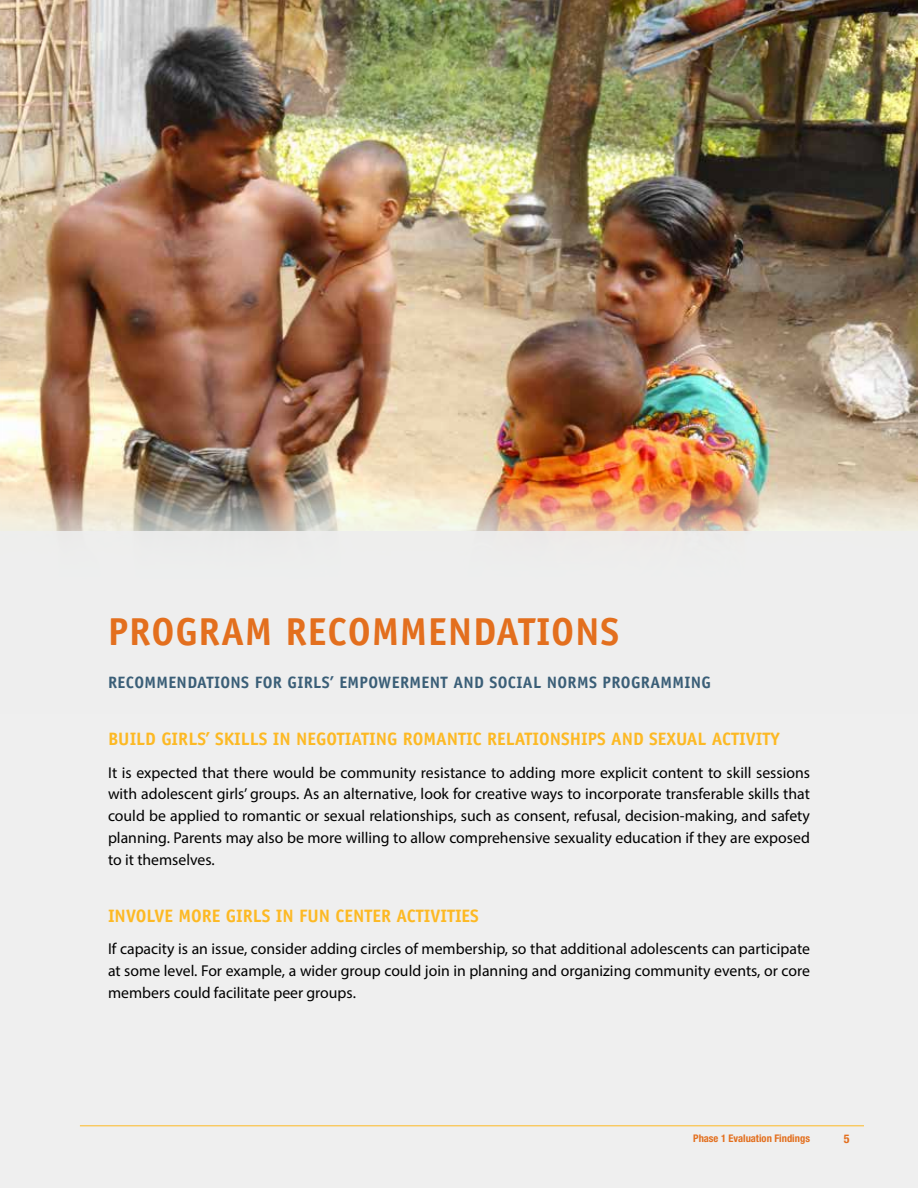
<style>
.page{position:relative;width:918px;height:1188px;background:#fff}
.page>*{position:absolute;margin:0;border:0;box-sizing:border-box;transform-origin:0 0}
.t1{font:700 39px "Officina Sans Std";letter-spacing:.02em;color:#e36f1e}
.t2{font:700 18px "Officina Sans Std";color:#fdb924}
.t3{font:700 16.5px "Officina Sans Std";letter-spacing:.02em;color:#3a5e77}
.t4{font:15.75px/21.8px "Myriad Pro";color:#000;text-align:justify}
.t5{font:700 condensed 12px "Helvetica Neue LT Std";color:#e36f1e}
.t6{font:700 condensed 10.5px "Helvetica Neue LT Std";color:#e36f1e}
</style>
<div class="page">
<img style="left:1px;top:0;width:917px;height:531px">
<div style="left:0;top:531px;width:918px;height:657px;background:#eee"></div>
<hr style="left:80px;top:1125px;width:784px;height:1px;background:#fdb924">
<h1 class="t1" style="left:108px;top:607px;width:513px">PROGRAM RECOMMENDATIONS</h1>
<p class="t3" style="left:108px;top:672px;width:605px">RECOMMENDATIONS FOR GIRLS’ EMPOWERMENT AND SOCIAL NORMS PROGRAMMING</p>
<p class="t2" style="left:108px;top:728px;width:673px">BUILD GIRLS’ SKILLS IN NEGOTIATING ROMANTIC RELATIONSHIPS AND SEXUAL ACTIVITY</p>
<p class="t4" style="left:108px;top:761px;width:704px">It is expected that there would be community resistance to adding more explicit content to skill sessions with adolescent girls’ groups. As an alternative, look for creative ways to incorporate transferable skills that could be applied to romantic or sexual relationships, such as consent, refusal, decision-making, and safety planning. Parents may also be more willing to allow comprehensive sexuality education if they are exposed to it themselves.</p>
<p class="t2" style="left:108px;top:904px;width:372px">INVOLVE MORE GIRLS IN FUN CENTER ACTIVITIES</p>
<p class="t4" style="left:108px;top:938px;width:704px">If capacity is an issue, consider adding circles of membership, so that additional adolescents can participate at some level. For example, a wider group could join in planning and organizing community events, or core members could facilitate peer groups.</p>
<p class="t6" style="left:693px;top:1132px;width:118px">Phase 1 Evaluation Findings</p>
<p class="t5" style="left:844px;top:1132px;width:7px">5</p>
</div>
